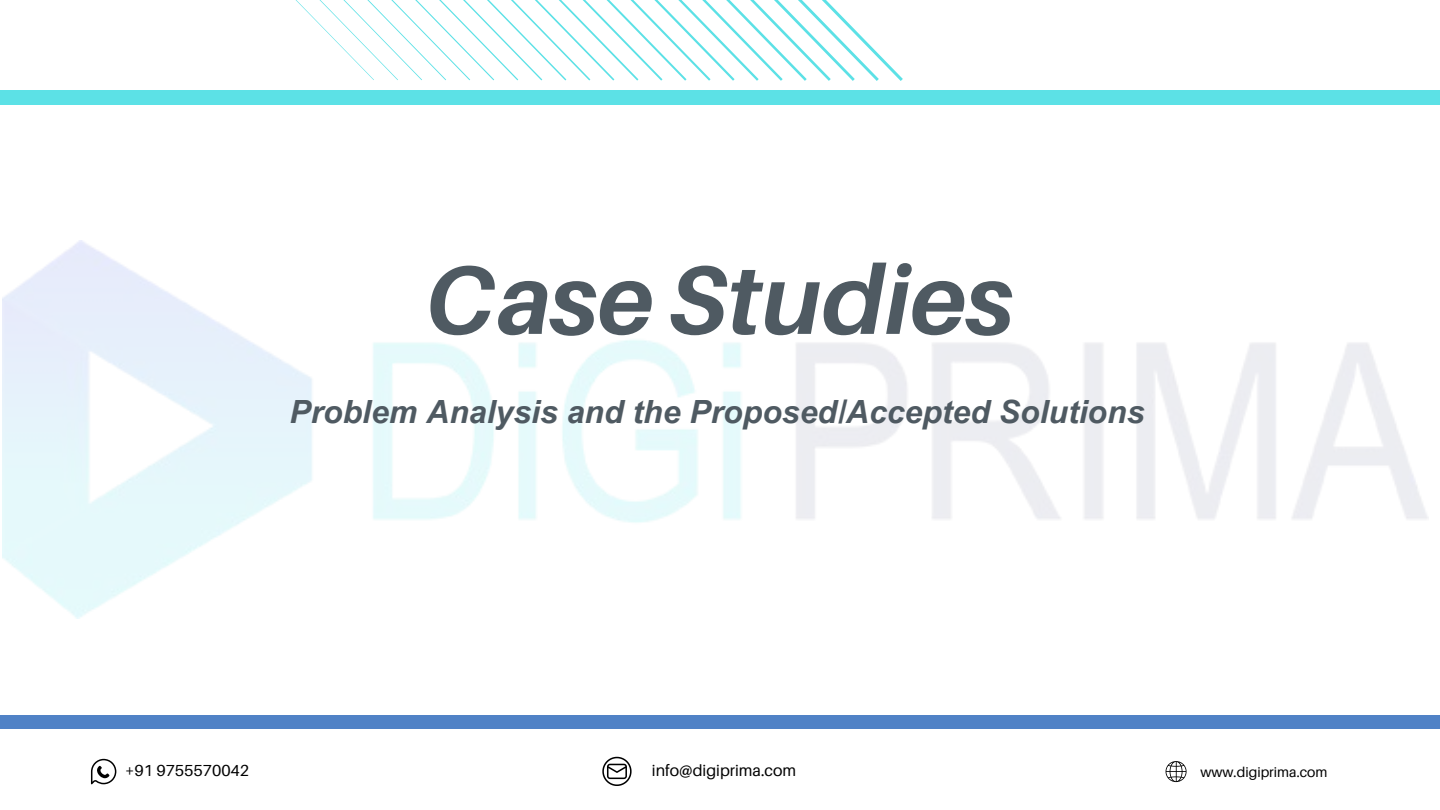
<style>
.page{position:relative;width:1440px;height:810px;background:#fff}
.page>*{position:absolute;margin:0;border:0;box-sizing:border-box;transform-origin:0 0}
.t1{font:italic 700 97px "Aileron";color:#4f5a62}
.t2{font:italic 700 32px "Arial MT Pro";color:#4f5a62}
.t3{font:16px "Aileron";color:#000}
.t4{font:14px "Aileron";color:#000}
</style>
<div class="page">
<svg style="left:295px;top:0;width:608px;height:81px"></svg>
<img style="left:2px;top:240px;width:1426px;height:378px">
<svg style="left:91px;top:759px;width:25px;height:25px"></svg>
<svg style="left:602px;top:757px;width:30px;height:29px"></svg>
<svg style="left:1166px;top:761px;width:21px;height:21px"></svg>
<div style="left:0;top:90px;width:1440px;height:14px;background:#5ce1e6"></div>
<div style="left:0;top:715px;width:1440px;height:13px;background:#5082c6"></div>
<h1 class="t1" style="left:425px;top:240px;width:590px">Case Studies</h1>
<p class="t2" style="left:289px;top:399px;width:857px">Problem Analysis and the Proposed/Accepted Solutions</p>
<p class="t3" style="left:125px;top:760px;width:126px">+91 9755570042</p>
<p class="t3" style="left:652px;top:760px;width:146px">info@digiprima.com</p>
<p class="t4" style="left:1201px;top:763px;width:128px">www.digiprima.com</p>
</div>
